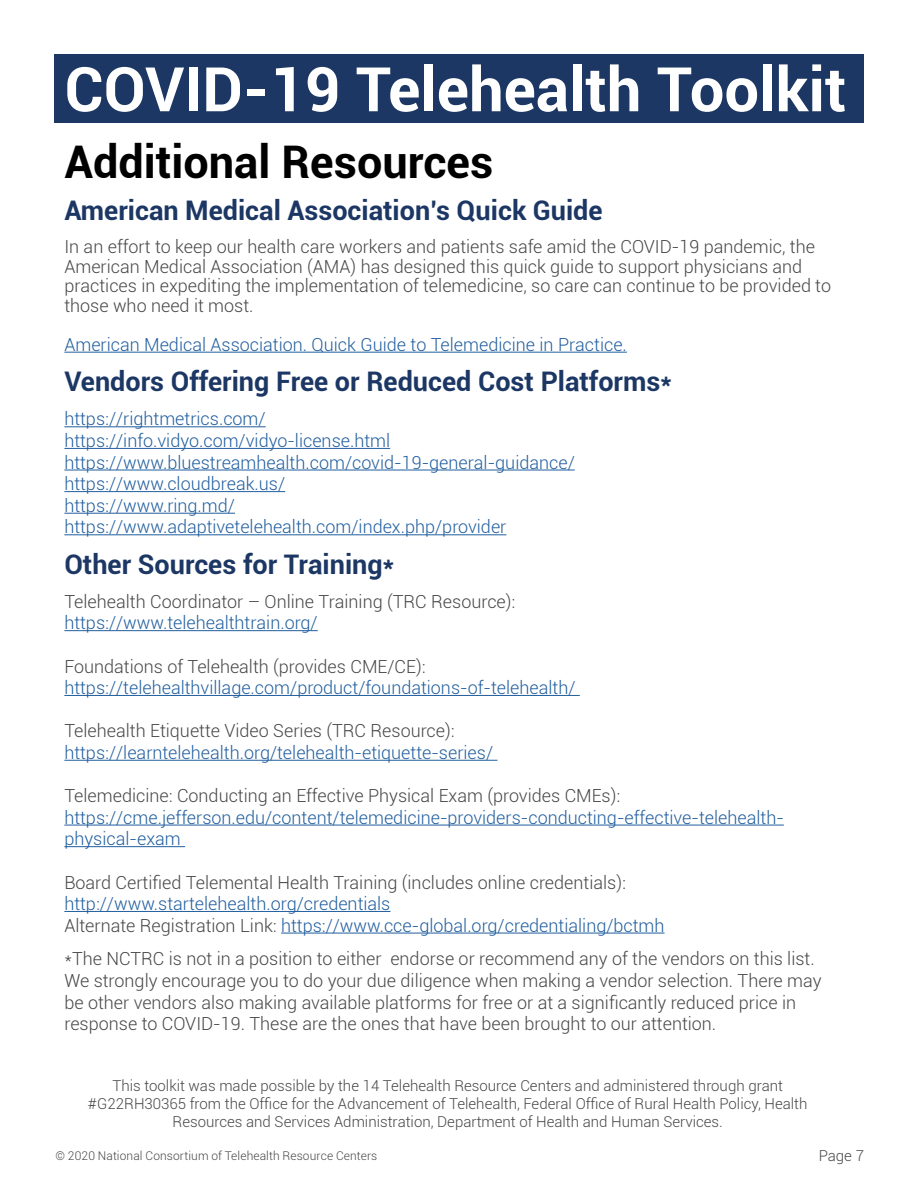
<style>
.page{position:relative;width:918px;height:1188px;background:#fff}
.page>*{position:absolute;margin:0;border:0;box-sizing:border-box;transform-origin:0 0}
.t1{font:700 61.5px "Roboto";color:#fff}
.t2{font:700 45px "Roboto";color:#000}
.t3{font:700 27px "Roboto";color:#1c3764}
.t4{font:300 18px/19.5px "Roboto";color:#464647}
.t5{font:300 18px/21.6px "Roboto";color:#215e9e}
.t6{font:300 15px/18px "Roboto";color:#464647;text-align:center}
.t7{font:300 12px "Roboto";letter-spacing:.01em;color:#464647}
.s1{color:#464647}
</style>
<div class="page">
<div style="left:54px;top:54px;width:810px;height:68px;background:#1c3764"></div>
<hr style="left:64px;top:426px;width:202px;height:1px;background:#215e9e">
<hr style="left:64px;top:448px;width:326px;height:1px;background:#215e9e">
<hr style="left:64px;top:470px;width:511px;height:1px;background:#215e9e">
<hr style="left:64px;top:491px;width:221px;height:1px;background:#215e9e">
<hr style="left:64px;top:513px;width:171px;height:1px;background:#215e9e">
<hr style="left:64px;top:534px;width:442px;height:1px;background:#215e9e">
<hr style="left:64px;top:352px;width:563px;height:1px;background:#215e9e">
<hr style="left:64px;top:630px;width:254px;height:1px;background:#215e9e">
<hr style="left:64px;top:695px;width:516px;height:1px;background:#215e9e">
<hr style="left:64px;top:760px;width:433px;height:1px;background:#215e9e">
<hr style="left:64px;top:825px;width:720px;height:1px;background:#215e9e">
<hr style="left:64px;top:846px;width:121px;height:1px;background:#215e9e">
<hr style="left:64px;top:911px;width:326px;height:1px;background:#215e9e">
<hr style="left:281px;top:933px;width:384px;height:1px;background:#215e9e">
<h1 class="t1" style="left:64px;top:46px;width:783px">COVID-19 Telehealth Toolkit</h1>
<h2 class="t2" style="left:64px;top:130px;width:430px">Additional Resources</h2>
<h3 class="t3" style="left:64px;top:191px;width:540px">American Medical Association’s Quick Guide</h3>
<p class="t4" style="left:64px;top:237px;width:768px">In an effort to keep our health care workers and patients safe amid the COVID-19 pandemic, the American Medical Association (AMA) has designed this quick guide to support physicians and practices in expediting the implementation of telemedicine, so care can continue to be provided to those who need it most.</p>
<p class="t5" style="left:64px;top:333px;width:564px">American Medical Association. Quick Guide to Telemedicine in Practice.</p>
<h3 class="t3" style="left:64px;top:363px;width:609px">Vendors Offering Free or Reduced Cost Platforms*</h3>
<p class="t5" style="left:64px;top:408px;width:512px">https://rightmetrics.com/ https://info.vidyo.com/vidyo-license.html https://www.bluestreamhealth.com/covid-19-general-guidance/ https://www.cloudbreak.us/<br>https://www.ring.md/ https://www.adaptivetelehealth.com/index.php/provider</p>
<h3 class="t3" style="left:64px;top:545px;width:331px">Other Sources for Training*</h3>
<p class="t4" style="left:64px;top:591px;width:453px">Telehealth Coordinator – Online Training (TRC Resource):</p>
<p class="t5" style="left:64px;top:612px;width:255px">https://www.telehealthtrain.org/</p>
<p class="t4" style="left:64px;top:656px;width:363px">Foundations of Telehealth (provides CME/CE):</p>
<p class="t5" style="left:64px;top:676px;width:513px">https://telehealthvillage.com/product/foundations-of-telehealth/</p>
<p class="t4" style="left:64px;top:721px;width:392px">Telehealth Etiquette Video Series (TRC Resource):</p>
<p class="t5" style="left:64px;top:741px;width:430px">https://learntelehealth.org/telehealth-etiquette-series/</p>
<p class="t4" style="left:64px;top:785px;width:557px">Telemedicine: Conducting an Effective Physical Exam (provides CMEs):</p>
<p class="t5" style="left:64px;top:806px;width:721px">https://cme.jefferson.edu/content/telemedicine-providers-conducting-effective-telehealth&shy;physical-exam</p>
<p class="t4" style="left:64px;top:872px;width:563px">Board Certified Telemental Health Training (includes online credentials):</p>
<p class="t5" style="left:64px;top:892px;width:602px">http://www.startelehealth.org/credentials<br><span class="s1">Alternate Registration Link:</span> https://www.cce-global.org/credentialing/bctmh</p>
<p class="t4" style="left:64px;top:948px;width:759px;line-height:21.6px">*The NCTRC is not in a position to either endorse or recommend any of the vendors on this list.<br>We strongly encourage you to do your due diligence when making a vendor selection. There may be other vendors also making available platforms for free or at a significantly reduced price in response to COVID-19. These are the ones that have been brought to our attention.</p>
<p class="t6" style="left:88px;top:1076px;width:721px">This toolkit was made possible by the 14 Telehealth Resource Centers and administered through grant #G22RH30365 from the Office for the Advancement of Telehealth, Federal Office of Rural Health Policy, Health<br>Resources and Services Administration, Department of Health and Human Services.</p>
<p class="t7" style="left:56px;top:1147px;width:323px">© 2020 National Consortium of Telehealth Resource Centers</p>
<p class="t6" style="left:819px;top:1146px;width:47px">Page 7</p>
</div>
